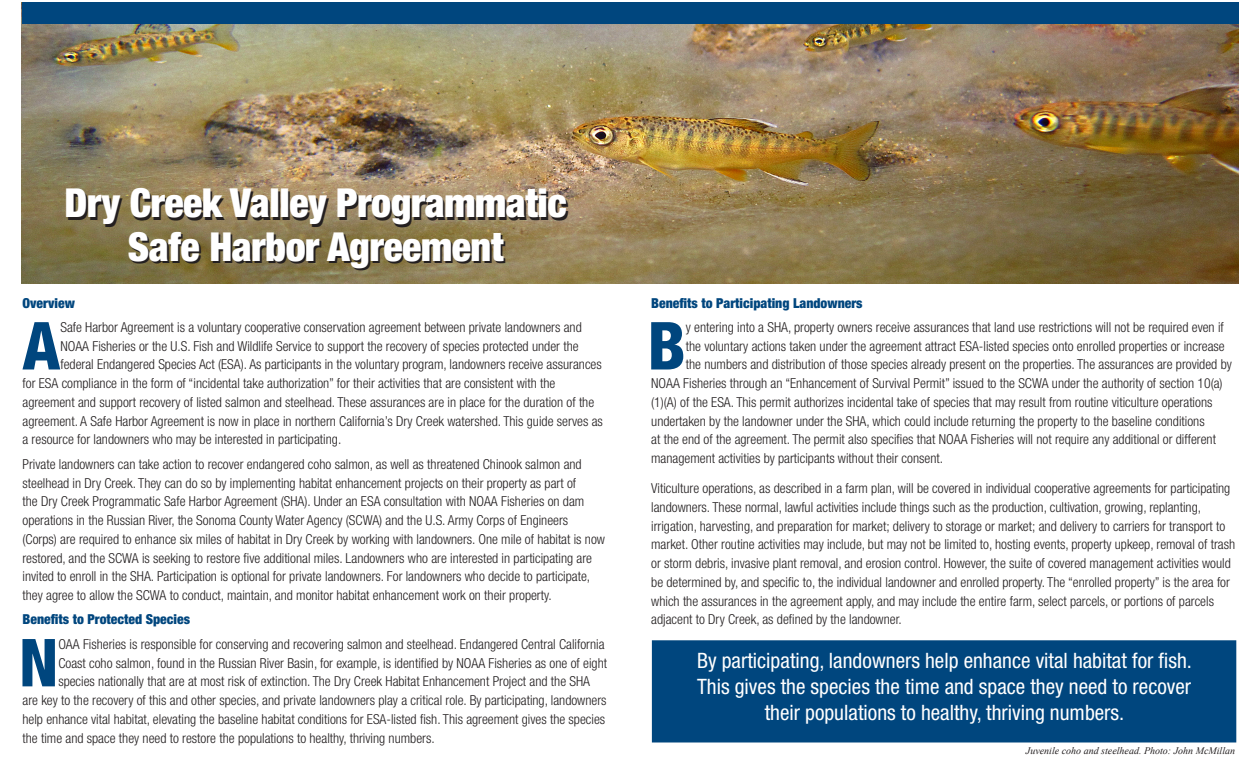
<style>
.page{position:relative;width:1260px;height:765px;background:#fff}
.page>*{position:absolute;margin:0;border:0;box-sizing:border-box;transform-origin:0 0}
.t1{font:800 condensed 66.25px "Helvetica Neue LT Std";color:#00467e}
.t2{font:900 condensed 40px "Helvetica Neue LT Std";letter-spacing:-.01em;color:#fff}
.t3{font:condensed 21.25px "Helvetica Neue LT Std";color:#fff}
.t4{font:300 condensed 13.75px/18.8px "Helvetica Neue LT Std";color:#231f20}
.t5{font:900 condensed 13.75px "Helvetica Neue LT Std";color:#00467e}
.t6{font:italic 10px "Times New Roman";color:#231f20}
</style>
<div class="page">
<img style="left:22px;top:24px;width:1216px;height:260px">
<div style="left:653px;top:641px;width:583px;height:101px;background:#00467e"></div>
<div style="left:652px;top:640px;width:584px;height:102px;border:1px solid #00467e"></div>
<div style="left:22px;top:2px;width:1216px;height:22px;background:#00467e"></div>
<p class="t2" style="left:65px;top:178px;width:504px">Dry Creek Valley Programmatic</p>
<p class="t2" style="left:128px;top:222px;width:377px">Safe Harbor Agreement</p>
<p class="t5" style="left:22px;top:294px;width:54px">Overview</p>
<p class="t1" style="left:22px;top:305px;width:40px">A</p>
<p class="t4" style="left:60px;top:318px;width:523px">Safe Harbor Agreement is a voluntary cooperative conservation agreement between private landowners and</p>
<p class="t4" style="left:60px;top:336px;width:520px">NOAA Fisheries or the U.S. Fish and Wildlife Service to support the recovery of species protected under the</p>
<p class="t4" style="left:60px;top:355px;width:543px">federal Endangered Species Act (ESA). As participants in the voluntary program, landowners receive assurances</p>
<p class="t4" style="left:22px;top:374px;width:535px">for ESA compliance in the form of “incidental take authorization” for their activities that are consistent with the</p>
<p class="t4" style="left:22px;top:393px;width:573px">agreement and support recovery of listed salmon and steelhead. These assurances are in place for the duration of the</p>
<p class="t4" style="left:22px;top:411px;width:582px">agreement. A Safe Harbor Agreement is now in place in northern California’s Dry Creek watershed. This guide serves as</p>
<p class="t4" style="left:22px;top:430px;width:320px">a resource for landowners who may be interested in participating.</p>
<p class="t4" style="left:22px;top:455px;width:584px">Private landowners can take action to recover endangered coho salmon, as well as threatened Chinook salmon and steelhead in Dry Creek. They can do so by implementing habitat enhancement projects on their property as part of<br>the Dry Creek Programmatic Safe Harbor Agreement (SHA). Under an ESA consultation with NOAA Fisheries on dam operations in the Russian River, the Sonoma County Water Agency (SCWA) and the U.S. Army Corps of Engineers (Corps) are required to enhance six miles of habitat in Dry Creek by working with landowners. One mile of habitat is now restored, and the SCWA is seeking to restore five additional miles. Landowners who are interested in participating are invited to enroll in the SHA. Participation is optional for private landowners. For landowners who decide to participate, they agree to allow the SCWA to conduct, maintain, and monitor habitat enhancement work on their property.</p>
<p class="t5" style="left:22px;top:611px;width:169px">Benefits to Protected Species</p>
<p class="t1" style="left:19px;top:622px;width:41px">N</p>
<p class="t4" style="left:58px;top:635px;width:548px">OAA Fisheries is responsible for conserving and recovering salmon and steelhead. Endangered Central California</p>
<p class="t4" style="left:58px;top:653px;width:550px">Coast coho salmon, found in the Russian River Basin, for example, is identified by NOAA Fisheries as one of eight</p>
<p class="t4" style="left:58px;top:672px;width:533px">species nationally that are at most risk of extinction. The Dry Creek Habitat Enhancement Project and the SHA</p>
<p class="t4" style="left:22px;top:691px;width:586px">are key to the recovery of this and other species, and private landowners play a critical role. By participating, landowners</p>
<p class="t4" style="left:22px;top:710px;width:584px">help enhance vital habitat, elevating the baseline habitat conditions for ESA-listed fish. This agreement gives the species</p>
<p class="t4" style="left:22px;top:728px;width:414px">the time and space they need to restore the populations to healthy, thriving numbers.</p>
<p class="t5" style="left:651px;top:294px;width:213px">Benefits to Participating Landowners</p>
<p class="t1" style="left:648px;top:305px;width:40px">B</p>
<p class="t4" style="left:686px;top:318px;width:540px">y entering into a SHA, property owners receive assurances that land use restrictions will not be required even if</p>
<p class="t4" style="left:686px;top:336px;width:540px">the voluntary actions taken under the agreement attract ESA-listed species onto enrolled properties or increase</p>
<p class="t4" style="left:686px;top:355px;width:548px">the numbers and distribution of those species already present on the properties. The assurances are provided by</p>
<p class="t4" style="left:651px;top:374px;width:573px">NOAA Fisheries through an “Enhancement of Survival Permit” issued to the SCWA under the authority of section 10(a)</p>
<p class="t4" style="left:651px;top:393px;width:563px">(1)(A) of the ESA. This permit authorizes incidental take of species that may result from routine viticulture operations</p>
<p class="t4" style="left:651px;top:411px;width:555px">undertaken by the landowner under the SHA, which could include returning the property to the baseline conditions</p>
<p class="t4" style="left:651px;top:430px;width:566px">at the end of the agreement. The permit also specifies that NOAA Fisheries will not require any additional or different</p>
<p class="t4" style="left:651px;top:449px;width:293px">management activities by participants without their consent.</p>
<p class="t4" style="left:651px;top:479px;width:585px">Viticulture operations, as described in a farm plan, will be covered in individual cooperative agreements for participating landowners. These normal, lawful activities include things such as the production, cultivation, growing, replanting, irrigation, harvesting, and preparation for market; delivery to storage or market; and delivery to carriers for transport to market. Other routine activities may include, but may not be limited to, hosting events, property upkeep, removal of trash or storm debris, invasive plant removal, and erosion control. However, the suite of covered management activities would be determined by, and specific to, the individual landowner and enrolled property. The “enrolled property” is the area for which the assurances in the agreement apply, and may include the entire farm, select parcels, or portions of parcels adjacent to Dry Creek, as defined by the landowner.</p>
<p class="t3" style="left:697px;top:648px;width:496px">By participating, landowners help enhance vital habitat for fish.</p>
<p class="t3" style="left:697px;top:674px;width:496px">This gives the species the time and space they need to recover</p>
<p class="t3" style="left:765px;top:701px;width:361px">their populations to healthy, thriving numbers.</p>
<p class="t6" style="left:1026px;top:744px;width:211px">Juvenile coho and steelhead. Photo: John McMillan</p>
</div>
